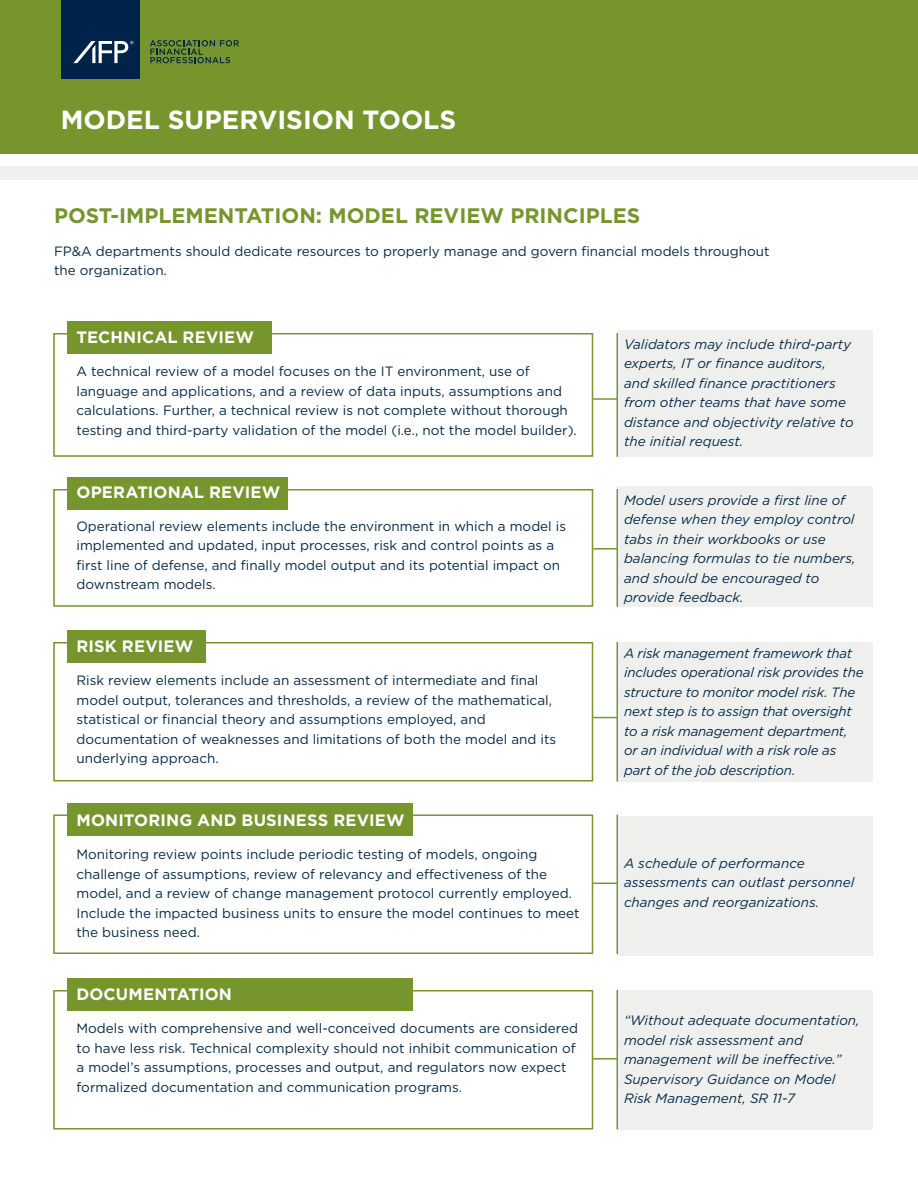
<style>
.page{position:relative;width:918px;height:1188px;background:#fff}
.page>*{position:absolute;margin:0;border:0;box-sizing:border-box;transform-origin:0 0}
.t1{font:700 26.25px "Gotham";color:#fff}
.t2{font:700 21px "Gotham";color:#76952c}
.t3{font:700 16.5px "Gotham";letter-spacing:.01em;color:#fff}
.t4{font:13.5px/19.5px "Gotham";color:#052a48}
.t5{font:italic 13.5px/19.5px "Gotham";color:#052a48}
</style>
<div class="page">
<div style="left:617px;top:330px;width:256px;height:127px;background:#eff0ee"></div>
<div style="left:617px;top:486px;width:256px;height:121px;background:#eff0ee"></div>
<div style="left:617px;top:642px;width:256px;height:140px;background:#eff0ee"></div>
<div style="left:617px;top:816px;width:256px;height:140px;background:#eff0ee"></div>
<div style="left:617px;top:990px;width:256px;height:140px;background:#eff0ee"></div>
<div style="left:53px;top:333px;width:540px;height:124px;border:2px solid #76952c"></div>
<div style="left:53px;top:489px;width:540px;height:118px;border:2px solid #76952c"></div>
<div style="left:53px;top:642px;width:540px;height:140px;border:2px solid #76952c"></div>
<div style="left:53px;top:814px;width:540px;height:140px;border:2px solid #76952c"></div>
<div style="left:53px;top:990px;width:540px;height:140px;border:2px solid #76952c"></div>
<div style="left:68px;top:322px;width:204px;height:32px;background:#76952c"></div>
<div style="left:68px;top:478px;width:220px;height:32px;background:#76952c"></div>
<div style="left:68px;top:631px;width:138px;height:32px;background:#76952c"></div>
<div style="left:68px;top:803px;width:345px;height:33px;background:#76952c"></div>
<div style="left:68px;top:979px;width:345px;height:32px;background:#76952c"></div>
<div style="left:0;top:0;width:918px;height:153px;background:#76952c"></div>
<div style="left:0;top:166px;width:918px;height:14px;background:#eff0ee"></div>
<div style="left:61px;top:0;width:79px;height:79px;background:#002349"></div>
<svg style="left:73px;top:41px;width:60px;height:22px"></svg>
<svg style="left:150px;top:40px;width:89px;height:23px"></svg>
<hr style="left:616px;top:333px;width:2px;height:124px;background:#76952c">
<hr style="left:616px;top:489px;width:2px;height:118px;background:#76952c">
<hr style="left:616px;top:642px;width:2px;height:140px;background:#76952c">
<hr style="left:616px;top:814px;width:2px;height:140px;background:#76952c">
<hr style="left:616px;top:990px;width:2px;height:140px;background:#76952c">
<hr style="left:593px;top:398px;width:24px;height:2px;background:#76952c">
<hr style="left:593px;top:548px;width:24px;height:2px;background:#76952c">
<svg style="left:593px;top:717px;width:23px;height:1px"></svg>
<svg style="left:593px;top:883px;width:23px;height:1px"></svg>
<hr style="left:593px;top:1058px;width:24px;height:2px;background:#76952c">
<h1 class="t1" style="left:61px;top:102px;width:397px">MODEL SUPERVISION TOOLS</h1>
<h2 class="t2" style="left:54px;top:201px;width:588px">POST-IMPLEMENTATION: MODEL REVIEW PRINCIPLES</h2>
<p class="t4" style="left:54px;top:241px;width:717px">FP&amp;A departments should dedicate resources to properly manage and govern financial models throughout the organization.</p>
<p class="t3" style="left:76px;top:326px;width:179px">TECHNICAL REVIEW</p>
<p class="t4" style="left:76px;top:361px;width:502px">A technical review of a model focuses on the IT environment, use of language and applications, and a review of data inputs, assumptions and calculations. Further, a technical review is not complete without thorough testing and third-party validation of the model (i.e., not the model builder).</p>
<p class="t3" style="left:76px;top:481px;width:205px">OPERATIONAL REVIEW</p>
<p class="t4" style="left:76px;top:516px;width:491px">Operational review elements include the environment in which a model is implemented and updated, input processes, risk and control points as a first line of defense, and finally model output and its potential impact on downstream models.</p>
<p class="t3" style="left:76px;top:635px;width:118px">RISK REVIEW</p>
<p class="t4" style="left:76px;top:670px;width:481px">Risk review elements include an assessment of intermediate and final model output, tolerances and thresholds, a review of the mathematical, statistical or financial theory and assumptions employed, and documentation of weaknesses and limitations of both the model and its underlying approach.</p>
<p class="t3" style="left:76px;top:809px;width:330px">MONITORING AND BUSINESS REVIEW</p>
<p class="t4" style="left:76px;top:844px;width:505px">Monitoring review points include periodic testing of models, ongoing challenge of assumptions, review of relevancy and effectiveness of the model, and a review of change management protocol currently employed.<br>Include the impacted business units to ensure the model continues to meet the business need.</p>
<p class="t3" style="left:76px;top:983px;width:157px">DOCUMENTATION</p>
<p class="t4" style="left:76px;top:1018px;width:503px">Models with comprehensive and well-conceived documents are considered to have less risk. Technical complexity should not inhibit communication of a model’s assumptions, processes and output, and regulators now expect formalized documentation and communication programs.</p>
<p class="t5" style="left:624px;top:334px;width:231px">Validators may include third-party experts, IT or finance auditors, and skilled finance practitioners from other teams that have some distance and objectivity relative to the initial request.</p>
<p class="t5" style="left:624px;top:490px;width:233px">Model users provide a first line of defense when they employ control tabs in their workbooks or use balancing formulas to tie numbers, and should be encouraged to provide feedback.</p>
<p class="t5" style="left:624px;top:643px;width:241px">A risk management framework that includes operational risk provides the structure to monitor model risk. The next step is to assign that oversight to a risk management department, or an individual with a risk role as part of the job description.</p>
<p class="t5" style="left:624px;top:853px;width:232px">A schedule of performance assessments can outlast personnel changes and reorganizations.</p>
<p class="t5" style="left:624px;top:1010px;width:237px">“Without adequate documentation, model risk assessment and management will be ineffective.”<br>Supervisory Guidance on Model<br>Risk Management, SR 11-7</p>
</div>
